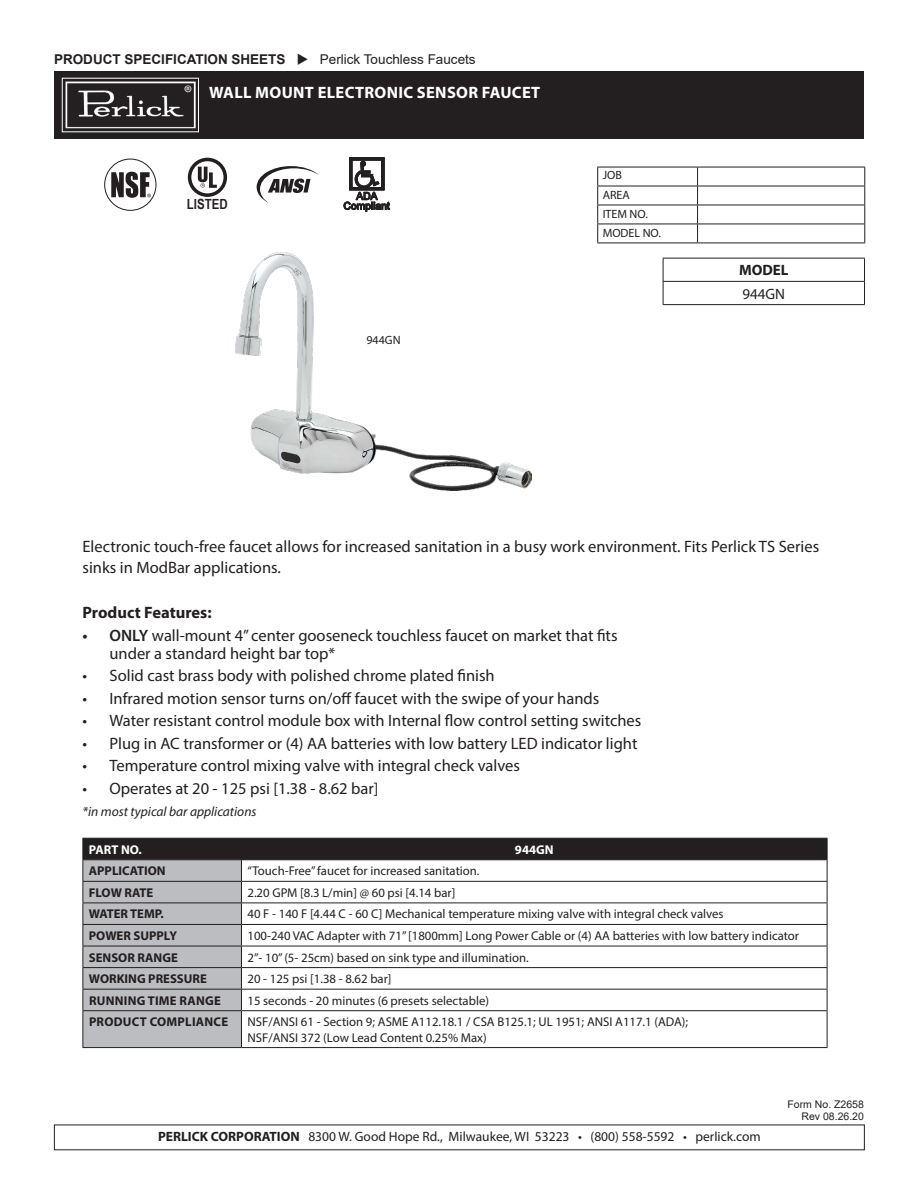
<style>
.page{position:relative;width:918px;height:1188px;background:#fff}
.page>*{position:absolute;margin:0;border:0;box-sizing:border-box;transform-origin:0 0}
.t1{font:16.5px/21px "Myriad Pro";color:#231f20}
.t2{font:700 16.5px "Myriad Pro";letter-spacing:.02em;color:#fff}
.t3{font:700 16.5px "Myriad Pro";color:#231f20}
.t4{font:700 15px "Myriad Pro";color:#231f20}
.t5{font:15px "Myriad Pro";color:#231f20}
.t6{font:700 14.1px "Arial Narrow";color:#231f20}
.t7{font:13.5px "Myriad Pro";color:#231f20}
.t8{font:700 13.5px "Arial";color:#231f20}
.t9{font:italic 13.5px "Myriad Pro";color:#231f20}
.t10{font:12.75px/15.3px "Myriad Pro";color:#231f20}
.t11{font:700 12.75px "Myriad Pro";color:#231f20}
.t12{font:700 12.75px "Myriad Pro";letter-spacing:.02em;color:#231f20}
.t13{font:700 12.75px "Myriad Pro";color:#fff}
.t14{font:12px "Myriad Pro";color:#231f20}
.t15{font:10.5px/12.6px "Arial";color:#231f20;text-align:right}
.s1{font-weight:400}
.s2{font-weight:600}
.s3{font-weight:700}
</style>
<div class="page">
<hr style="left:597px;top:167px;width:101px;height:1px;background:#231f20">
<hr style="left:698px;top:167px;width:167px;height:1px;background:#231f20">
<hr style="left:597px;top:186px;width:101px;height:1px;background:#231f20">
<hr style="left:698px;top:186px;width:167px;height:1px;background:#231f20">
<hr style="left:597px;top:205px;width:101px;height:1px;background:#231f20">
<hr style="left:698px;top:205px;width:167px;height:1px;background:#231f20">
<hr style="left:597px;top:224px;width:101px;height:1px;background:#231f20">
<svg style="left:597px;top:167px;width:1px;height:76px"></svg>
<hr style="left:698px;top:224px;width:167px;height:1px;background:#231f20">
<svg style="left:697px;top:167px;width:1px;height:76px"></svg>
<svg style="left:864px;top:167px;width:1px;height:76px"></svg>
<hr style="left:597px;top:243px;width:101px;height:1px;background:#231f20">
<hr style="left:698px;top:243px;width:167px;height:1px;background:#231f20">
<div style="left:104px;top:159px;width:52px;height:52px;border:1px solid #231f20;border-radius:50%"></div>
<svg style="left:111px;top:172px;width:40px;height:26px"></svg>
<div style="left:54px;top:71px;width:810px;height:68px;background:#231f20"></div>
<img style="left:65px;top:81px;width:131px;height:48px">
<hr style="left:663px;top:258px;width:202px;height:1px;background:#231f20">
<hr style="left:663px;top:281px;width:202px;height:1px;background:#231f20">
<svg style="left:663px;top:258px;width:1px;height:46px"></svg>
<svg style="left:864px;top:258px;width:1px;height:46px"></svg>
<hr style="left:663px;top:304px;width:202px;height:1px;background:#231f20">
<img style="left:236px;top:252px;width:295px;height:239px">
<svg style="left:82px;top:838px;width:746px;height:210px"></svg>
<hr style="left:82px;top:1010px;width:159px;height:1px;background:#231f20">
<hr style="left:82px;top:1011px;width:1px;height:36px;background:#231f20">
<hr style="left:241px;top:1010px;width:586px;height:1px;background:#231f20">
<hr style="left:241px;top:1011px;width:1px;height:36px;background:#231f20">
<hr style="left:827px;top:1011px;width:1px;height:36px;background:#231f20">
<hr style="left:82px;top:1047px;width:159px;height:1px;background:#231f20">
<hr style="left:241px;top:1047px;width:586px;height:1px;background:#231f20">
<svg style="left:188px;top:158px;width:39px;height:39px"></svg>
<svg style="left:257px;top:166px;width:62px;height:37px"></svg>
<svg style="left:344px;top:158px;width:46px;height:54px"></svg>
<p class="t8" style="left:54px;top:50px;width:423px">PRODUCT SPECIFICATION SHEETS ◆ <span class="s1">Perlick Touchless Faucets</span></p>
<p class="t2" style="left:209px;top:82px;width:333px">WALL MOUNT ELECTRONIC SENSOR FAUCET</p>
<p class="t6" style="left:187px;top:194px;width:42px">LISTED</p>
<p class="t14" style="left:366px;top:332px;width:36px">944GN</p>
<p class="t14" style="left:603px;top:167px;width:21px">JOB</p>
<p class="t14" style="left:603px;top:187px;width:29px">AREA</p>
<p class="t14" style="left:603px;top:206px;width:47px">ITEM NO.</p>
<p class="t14" style="left:603px;top:225px;width:60px">MODEL NO.</p>
<p class="t4" style="left:739px;top:261px;width:51px">MODEL</p>
<p class="t5" style="left:742px;top:284px;width:44px">944GN</p>
<p class="t1" style="left:82px;top:536px;width:738px">Electronic touch-free faucet allows for increased sanitation in a busy work environment. Fits Perlick TS Series sinks in ModBar applications.</p>
<p class="t3" style="left:82px;top:602px;width:131px">Product Features:</p>
<p class="t1" style="left:110px;top:626px;width:510px;line-height:18px;text-indent:-27px"><span class="s2">• ONLY</span> wall-mount 4” center gooseneck touchless faucet on market that fits under a standard height bar top*</p>
<p class="t1" style="left:82px;top:665px;width:414px">• Solid cast brass body with polished chrome plated finish</p>
<p class="t1" style="left:82px;top:688px;width:518px">• Infrared motion sensor turns on/off faucet with the swipe of your hands</p>
<p class="t1" style="left:82px;top:710px;width:560px">• Water resistant control module box with Internal flow control setting switches</p>
<p class="t1" style="left:82px;top:733px;width:557px">• Plug in AC transformer or (4) AA batteries with low battery LED indicator light</p>
<p class="t1" style="left:82px;top:755px;width:439px">• Temperature control mixing valve with integral check valves</p>
<p class="t1" style="left:82px;top:778px;width:298px">• Operates at 20 - 125 psi [1.38 - 8.62 bar]</p>
<p class="t9" style="left:82px;top:803px;width:176px">*in most typical bar applications</p>
<p class="t13" style="left:89px;top:841px;width:54px">PART NO.</p>
<p class="t13" style="left:515px;top:841px;width:40px">944GN</p>
<p class="t11" style="left:89px;top:863px;width:78px">APPLICATION</p>
<p class="t10" style="left:247px;top:863px;width:234px">“Touch-Free” faucet for increased sanitation.</p>
<p class="t11" style="left:89px;top:884px;width:66px">FLOW RATE</p>
<p class="t10" style="left:247px;top:885px;width:209px">2.20 GPM [8.3 L/min] @ 60 psi [4.14 bar]</p>
<p class="t11" style="left:89px;top:906px;width:76px">WATER TEMP.</p>
<p class="t10" style="left:247px;top:906px;width:478px">40 F - 140 F [4.44 C - 60 C] Mechanical temperature mixing valve with integral check valves</p>
<p class="t11" style="left:89px;top:927px;width:90px">POWER SUPPLY</p>
<p class="t10" style="left:247px;top:928px;width:553px">100-240 VAC Adapter with 71” [1800mm] Long Power Cable or (4) AA batteries with low battery indicator</p>
<p class="t11" style="left:89px;top:949px;width:90px">SENSOR RANGE</p>
<p class="t10" style="left:247px;top:949px;width:283px">2”- 10” (5- 25cm) based on sink type and illumination.</p>
<p class="t11" style="left:89px;top:971px;width:120px">WORKING PRESSURE</p>
<p class="t10" style="left:247px;top:971px;width:146px">20 - 125 psi [1.38 - 8.62 bar]</p>
<p class="t12" style="left:89px;top:992px;width:133px">RUNNING TIME RANGE</p>
<p class="t10" style="left:247px;top:993px;width:243px">15 seconds - 20 minutes (6 presets selectable)</p>
<p class="t12" style="left:89px;top:1014px;width:141px">PRODUCT COMPLIANCE</p>
<p class="t10" style="left:247px;top:1014px;width:442px">NSF/ANSI 61 - Section 9; ASME A112.18.1 / CSA B125.1; UL 1951; ANSI A117.1 (ADA);<br>NSF/ANSI 372 (Low Lead Content 0.25% Max)</p>
<p class="t7" style="left:158px;top:1128px;width:604px"><span class="s3">PERLICK CORPORATION</span> 8300 W. Good Hope Rd., Milwaukee, WI 53223 • (800) 558-5592 • perlick.com</p>
<p class="t15" style="left:788px;top:1098px;width:78px">Form No. Z2658<br>Rev 08.26.20</p>
</div>
